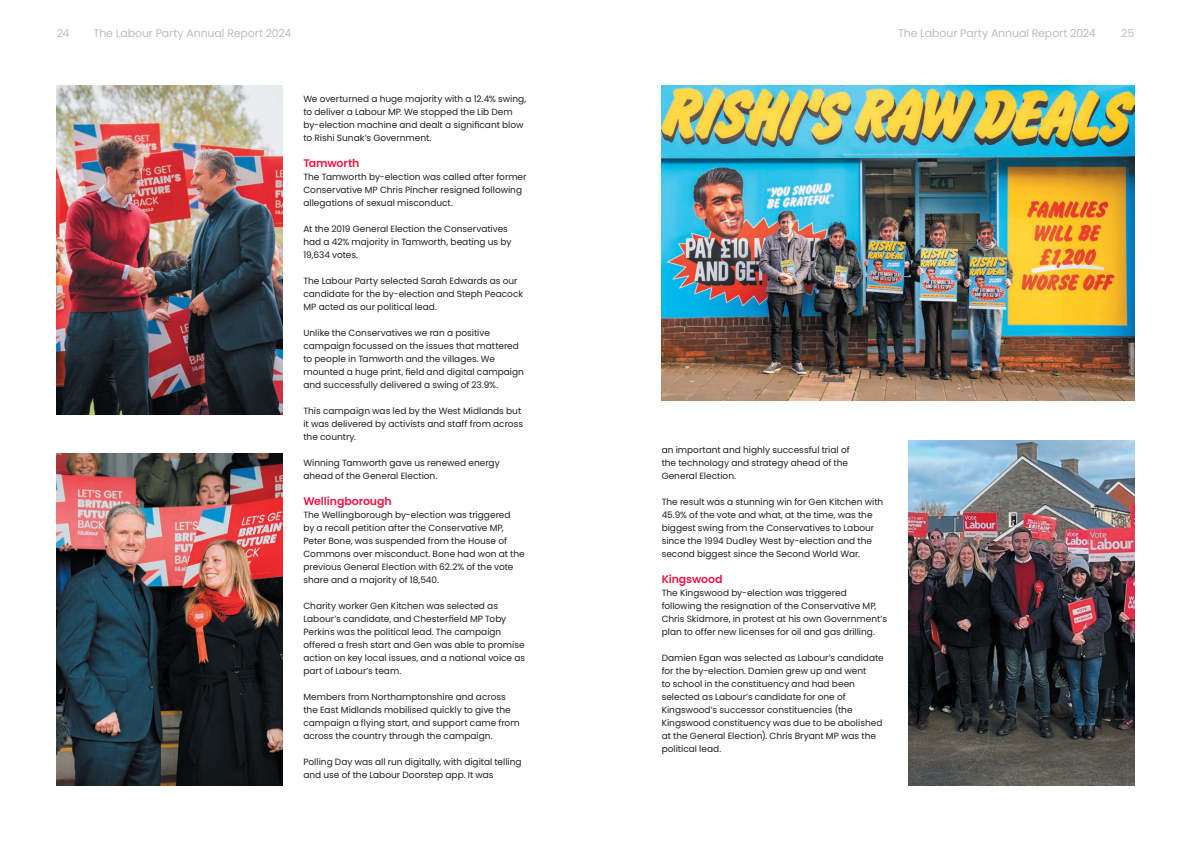
<style>
.page{position:relative;width:1191px;height:842px;background:#fff}
.page>*{position:absolute;margin:0;border:0;box-sizing:border-box;transform-origin:0 0}
.t1{font:11px "Poppins";letter-spacing:-.01em;color:#bcbdc0}
.Sub_Head{font:600 11px "Poppins";letter-spacing:-.01em;color:#ed1747}
.Body_Text{font:9px/13px "Poppins";color:#231f20}
</style>
<div class="page">
<img style="left:57px;top:85px;width:225px;height:329px">
<img style="left:57px;top:453px;width:225px;height:332px">
<img style="left:661px;top:85px;width:473px;height:315px">
<img style="left:909px;top:440px;width:225px;height:345px">
<p class="t1" style="left:57px;top:27px;width:14px">24</p>
<p class="t1" style="left:94px;top:27px;width:199px">The Labour Party Annual Report 2024</p>
<p class="t1" style="left:898px;top:27px;width:199px">The Labour Party Annual Report 2024</p>
<p class="t1" style="left:1121px;top:27px;width:14px">25</p>
<p class="Body_Text" style="left:303px;top:92px;width:224px">We overturned a huge majority with a 12.4% swing, to deliver a Labour MP. We stopped the Lib Dem by-election machine and dealt a significant blow to Rishi Sunak’s Government.</p>
<p class="Sub_Head" style="left:303px;top:157px;width:58px">Tamworth</p>
<p class="Body_Text" style="left:303px;top:170px;width:225px">The Tamworth by-election was called after former<br>Conservative MP Chris Pincher resigned following allegations of sexual misconduct.</p>
<p class="Body_Text" style="left:303px;top:222px;width:210px">At the 2019 General Election the Conservatives had a 42% majority in Tamworth, beating us by<br>19,634 votes.</p>
<p class="Body_Text" style="left:303px;top:274px;width:221px">The Labour Party selected Sarah Edwards as our candidate for the by-election and Steph Peacock<br>MP acted as our political lead.</p>
<p class="Body_Text" style="left:303px;top:326px;width:222px">Unlike the Conservatives we ran a positive campaign focussed on the issues that mattered to people in Tamworth and the villages. We mounted a huge print, field and digital campaign and successfully delivered a swing of 23.9%.</p>
<p class="Body_Text" style="left:303px;top:404px;width:221px">This campaign was led by the West Midlands but it was delivered by activists and staff from across the country.</p>
<p class="Body_Text" style="left:303px;top:456px;width:198px">Winning Tamworth gave us renewed energy ahead of the General Election.</p>
<p class="Sub_Head" style="left:303px;top:495px;width:90px">Wellingborough</p>
<p class="Body_Text" style="left:303px;top:508px;width:223px">The Wellingborough by-election was triggered<br>by a recall petition after the Conservative MP, Peter Bone, was suspended from the House of Commons over misconduct. Bone had won at the previous General Election with 62.2% of the vote share and a majority of 18,540.</p>
<p class="Body_Text" style="left:303px;top:599px;width:223px">Charity worker Gen Kitchen was selected as Labour’s candidate, and Chesterfield MP Toby Perkins was the political lead. The campaign offered a fresh start and Gen was able to promise action on key local issues, and a national voice as part of Labour’s team.</p>
<p class="Body_Text" style="left:303px;top:690px;width:218px">Members from Northamptonshire and across the East Midlands mobilised quickly to give the campaign a flying start, and support came from across the country through the campaign.</p>
<p class="Body_Text" style="left:303px;top:755px;width:220px">Polling Day was all run digitally, with digital telling and use of the Labour Doorstep app. It was</p>
<p class="Body_Text" style="left:661px;top:443px;width:189px">an important and highly successful trial of the technology and strategy ahead of the<br>General Election.</p>
<p class="Body_Text" style="left:661px;top:495px;width:223px">The result was a stunning win for Gen Kitchen with 45.9% of the vote and what, at the time, was the biggest swing from the Conservatives to Labour since the 1994 Dudley West by-election and the second biggest since the Second World War.</p>
<p class="Sub_Head" style="left:661px;top:573px;width:62px">Kingswood</p>
<p class="Body_Text" style="left:661px;top:586px;width:227px">The Kingswood by-election was triggered following the resignation of the Conservative MP, Chris Skidmore, in protest at his own Government’s plan to offer new licenses for oil and gas drilling.</p>
<p class="Body_Text" style="left:661px;top:651px;width:224px">Damien Egan was selected as Labour’s candidate for the by-election. Damien grew up and went<br>to school in the constituency and had been selected as Labour’s candidate for one of Kingswood’s successor constituencies (the Kingswood constituency was due to be abolished at the General Election). Chris Bryant MP was the political lead.</p>
</div>
